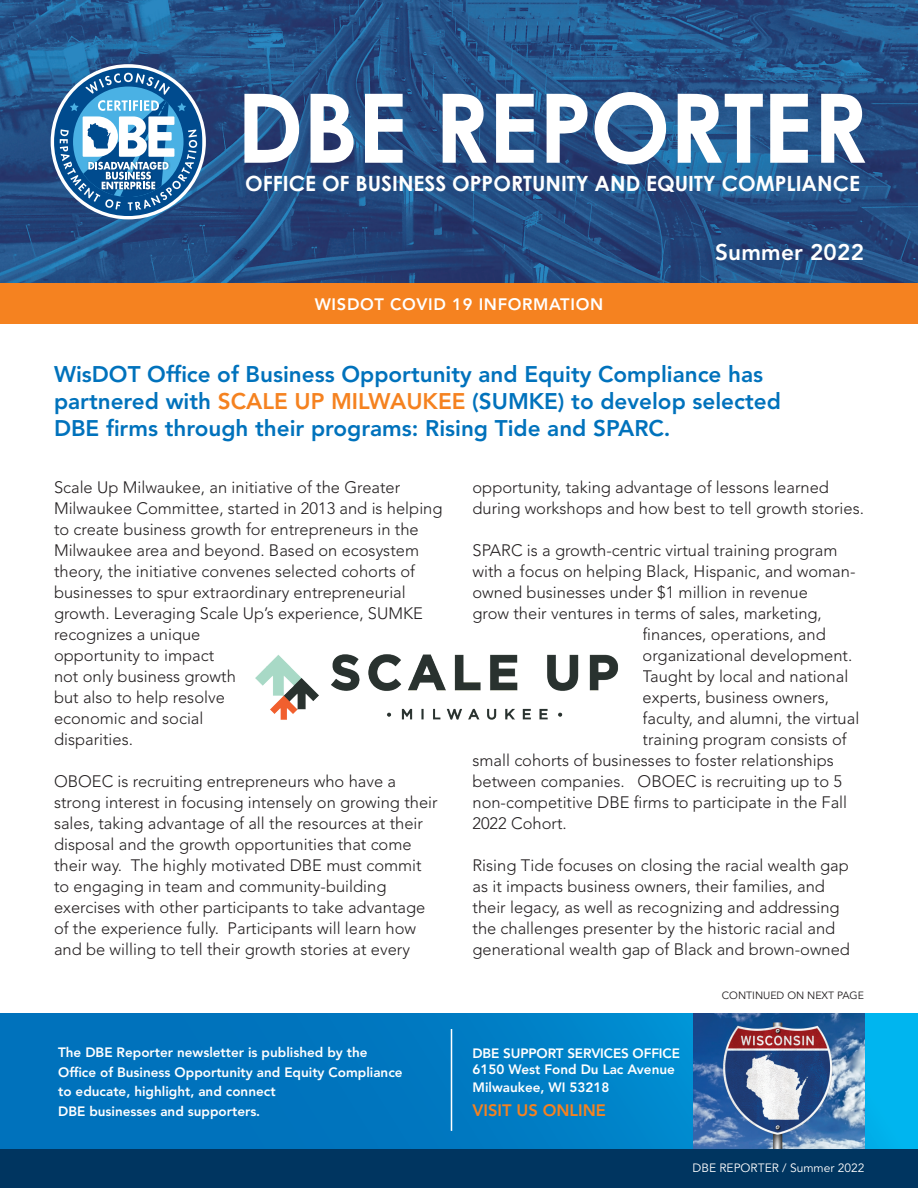
<style>
.page{position:relative;width:918px;height:1188px;background:#fff}
.page>*{position:absolute;margin:0;border:0;box-sizing:border-box;transform-origin:0 0}
.t1{font:700 96px "Century Gothic";letter-spacing:-.015em;color:#fff}
.t2{font:800 22.5px/27px "Avenir LT Std";color:#0072bc}
.t3{font:800 22.5px "Avenir LT Std";letter-spacing:.01em;color:#fff}
.t4{font:700 21px "Century Gothic";color:#fff}
.t5{font:300 16.5px/21px "Avenir LT Std";color:#231f20}
.t6{font:800 16.5px "Avenir LT Std";letter-spacing:.04em;color:#fff}
.t7{font:800 16.5px "Avenir LT Std";color:#f58220}
.t8{font:800 13.5px/19.5px "Avenir LT Std";color:#fff}
.t9{font:12px "Avenir LT Std";color:#fff}
.t10{font:10.5px "Avenir LT Std";color:#231f20}
.s1{color:#f58220}
</style>
<div class="page">
<div style="left:0;top:1148px;width:918px;height:40px;background:#003560"></div>
<img style="left:0;top:0;width:918px;height:284px">
<svg style="left:54px;top:68px;width:149px;height:148px"></svg>
<svg style="left:0;top:1013px;width:918px;height:135px;background:#007dc4"></svg>
<div style="left:0;top:284px;width:918px;height:40px;background:#f58220"></div>
<img style="left:693px;top:1013px;width:172px;height:135px">
<hr style="left:451px;top:1029px;width:1px;height:102px;background:#fff">
<img style="left:255px;top:654px;width:363px;height:66px">
<h1 class="t1" style="left:237px;top:55px;width:633px">DBE REPORTER</h1>
<p class="t4" style="left:245px;top:167px;width:616px">OFFICE OF BUSINESS OPPORTUNITY AND EQUITY COMPLIANCE</p>
<p class="t6" style="left:315px;top:295px;width:290px">WISDOT COVID 19 INFORMATION</p>
<h2 class="t3" style="left:715px;top:239px;width:150px">Summer 2022</h2>
<h2 class="t2" style="left:54px;top:360px;width:728px">WisDOT Office of Business Opportunity and Equity Compliance has partnered with <span class="s1">SCALE UP MILWAUKEE</span> (SUMKE) to develop selected<br>DBE firms through their programs: Rising Tide and SPARC.</h2>
<p class="t5" style="left:54px;top:476px;width:390px">Scale Up Milwaukee, an initiative of the Greater Milwaukee Committee, started in 2013 and is helping to create business growth for entrepreneurs in the Milwaukee area and beyond. Based on ecosystem theory, the initiative convenes selected cohorts of businesses to spur extraordinary entrepreneurial growth. Leveraging Scale Up’s experience, SUMKE recognizes a unique<br>opportunity to impact<br>not only business growth<br>but also to help resolve<br>economic and social<br>disparities.</p>
<p class="t5" style="left:54px;top:770px;width:385px">OBOEC is recruiting entrepreneurs who have a strong interest in focusing intensely on growing their sales, taking advantage of all the resources at their disposal and the growth opportunities that come their way. The highly motivated DBE must commit to engaging in team and community-building exercises with other participants to take advantage of the experience fully. Participants will learn how and be willing to tell their growth stories at every</p>
<p class="t5" style="left:473px;top:476px;width:393px">opportunity, taking advantage of lessons learned during workshops and how best to tell growth stories.</p>
<p class="t5" style="left:473px;top:539px;width:366px">SPARC is a growth-centric virtual training program</p>
<p class="t5" style="left:473px;top:560px;width:385px">with a focus on helping Black, Hispanic, and woman-</p>
<p class="t5" style="left:473px;top:581px;width:337px">owned businesses under $1 million in revenue</p>
<p class="t5" style="left:473px;top:602px;width:351px">grow their ventures in terms of sales, marketing,</p>
<p class="t5" style="left:643px;top:623px;width:185px">finances, operations, and</p>
<p class="t5" style="left:643px;top:645px;width:211px">organizational development.</p>
<p class="t5" style="left:643px;top:666px;width:207px">Taught by local and national</p>
<p class="t5" style="left:643px;top:687px;width:188px">experts, business owners,</p>
<p class="t5" style="left:643px;top:708px;width:218px">faculty, and alumni, the virtual</p>
<p class="t5" style="left:643px;top:729px;width:206px">training program consists of</p>
<p class="t5" style="left:473px;top:750px;width:363px">small cohorts of businesses to foster relationships</p>
<p class="t5" style="left:473px;top:771px;width:371px">between companies. OBOEC is recruiting up to 5</p>
<p class="t5" style="left:473px;top:792px;width:376px">non-competitive DBE firms to participate in the Fall</p>
<p class="t5" style="left:473px;top:813px;width:96px">2022 Cohort.</p>
<p class="t5" style="left:473px;top:855px;width:379px">Rising Tide focuses on closing the racial wealth gap as it impacts business owners, their families, and their legacy, as well as recognizing and addressing the challenges presenter by the historic racial and generational wealth gap of Black and brown-owned</p>
<p class="t10" style="left:722px;top:989px;width:144px">CONTINUED ON NEXT PAGE</p>
<p class="t8" style="left:58px;top:1043px;width:346px">The DBE Reporter newsletter is published by the Office of Business Opportunity and Equity Compliance to educate, highlight, and connect<br>DBE businesses and supporters.</p>
<p class="t8" style="left:472px;top:1045px;width:209px;line-height:16.2px">DBE SUPPORT SERVICES OFFICE<br>6150 West Fond Du Lac Avenue</p>
<p class="t8" style="left:472px;top:1078px;width:138px">Milwaukee, WI 53218</p>
<p class="t7" style="left:472px;top:1101px;width:135px">VISIT US ONLINE</p>
<p class="t9" style="left:693px;top:1161px;width:173px">DBE REPORTER / Summer 2022</p>
</div>
